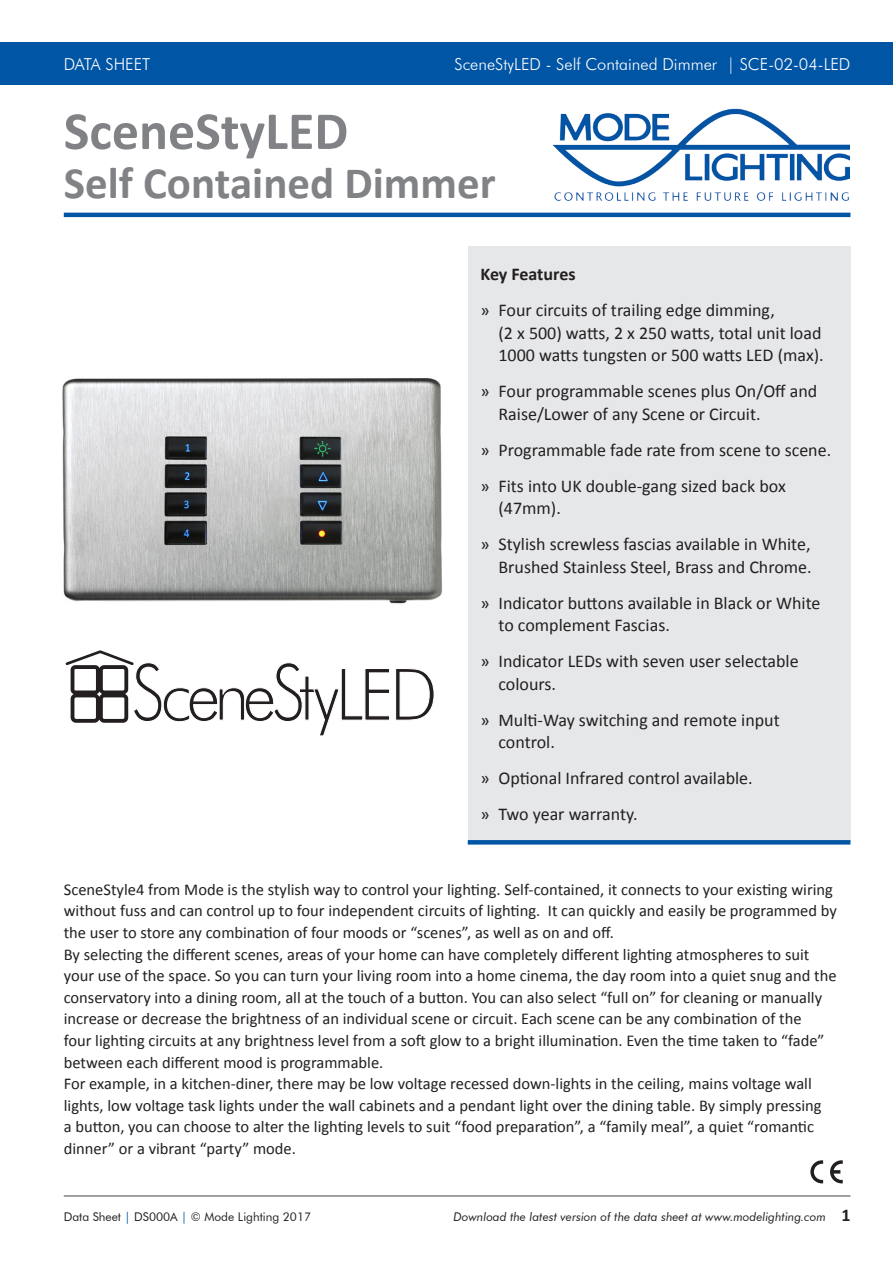
<style>
.page{position:relative;width:893px;height:1263px;background:#fff}
.page>*{position:absolute;margin:0;border:0;box-sizing:border-box;transform-origin:0 0}
.t1{font:700 54px "Calibri";color:#808285}
.t2{font:700 45px "Calibri";color:#808285}
.t3{font:18px/22.5px "Calibri";color:#231f20}
.Eco{font:700 18px "Calibri";letter-spacing:-.01em;color:#231f20}
.t4{font:16.5px/21.6px "Calibri";color:#231f20}
.t5{font:300 16.5px "Futura BT";color:#fff}
.t6{font:italic 12px "Futura BT";color:#231f20}
.t7{font:12px "Futura BT";color:#231f20}
.s1{color:#0155a5}
.s2{font-family:"Calibri";font-weight:700;font-style:normal;font-size:18px}
</style>
<div class="page">
<div style="left:0;top:43px;width:893px;height:42px;background:#0155a5"></div>
<hr style="left:64px;top:213px;width:786px;height:4px;background:#0155a5">
<hr style="left:64px;top:1195px;width:786px;height:2px;background:#808285">
<img style="left:553px;top:108px;width:297px;height:93px">
<img style="left:62px;top:378px;width:380px;height:226px">
<div style="left:468px;top:247px;width:382px;height:595px;background:#e6e7e9"></div>
<svg style="left:468px;top:840px;width:382px;height:4px;background:#0558a6"></svg>
<svg style="left:65px;top:650px;width:369px;height:86px"></svg>
<svg style="left:830px;top:1160px;width:13px;height:23px"></svg>
<svg style="left:810px;top:1160px;width:13px;height:23px"></svg>
<p class="t5" style="left:64px;top:54px;width:88px">DATA SHEET</p>
<p class="t5" style="left:455px;top:54px;width:397px">SceneStyLED - Self Contained Dimmer | SCE-02-04-LED</p>
<h1 class="t1" style="left:64px;top:96px;width:286px">SceneStyLED</h1>
<h2 class="t2" style="left:64px;top:155px;width:433px">Self Contained Dimmer</h2>
<p class="Eco" style="left:480px;top:263px;width:97px">Key Features</p>
<p class="t3" style="left:498px;top:299px;width:327px;text-indent:-18px">» Four circuits of trailing edge dimming,<br>(2 x 500) watts, 2 x 250 watts, total unit load<br>1000 watts tungsten or 500 watts LED (max).</p>
<p class="t3" style="left:498px;top:380px;width:320px;text-indent:-18px">» Four programmable scenes plus On/Off and<br>Raise/Lower of any Scene or Circuit.</p>
<p class="t3" style="left:480px;top:438px;width:352px">» Programmable fade rate from scene to scene.</p>
<p class="t3" style="left:498px;top:474px;width:289px;text-indent:-18px">» Fits into UK double-gang sized back box (47mm).</p>
<p class="t3" style="left:480px;top:533px;width:333px;text-align:right">» Stylish screwless fascias available in White,<br>Brushed Stainless Steel, Brass and Chrome.</p>
<p class="t3" style="left:498px;top:591px;width:324px;text-indent:-18px">» Indicator buttons available in Black or White to complement Fascias.</p>
<p class="t3" style="left:498px;top:650px;width:302px;text-indent:-18px">» Indicator LEDs with seven user selectable colours.</p>
<p class="t3" style="left:498px;top:708px;width:283px;text-indent:-18px">» Multi-Way switching and remote input control.</p>
<p class="t3" style="left:480px;top:767px;width:274px">» Optional Infrared control available.</p>
<p class="t3" style="left:480px;top:803px;width:159px">» Two year warranty.</p>
<p class="t4" style="left:64px;top:878px;width:775px">SceneStyle4 from Mode is the stylish way to control your lighting. Self-contained, it connects to your existing wiring without fuss and can control up to four independent circuits of lighting. It can quickly and easily be programmed by the user to store any combination of four moods or “scenes”, as well as on and off.</p>
<p class="t4" style="left:64px;top:943px;width:774px">By selecting the different scenes, areas of your home can have completely different lighting atmospheres to suit your use of the space. So you can turn your living room into a home cinema, the day room into a quiet snug and the conservatory into a dining room, all at the touch of a button. You can also select “full on” for cleaning or manually increase or decrease the brightness of an individual scene or circuit. Each scene can be any combination of the<br>four lighting circuits at any brightness level from a soft glow to a bright illumination. Even the time taken to “fade” between each different mood is programmable.</p>
<p class="t4" style="left:64px;top:1073px;width:759px">For example, in a kitchen-diner, there may be low voltage recessed down-lights in the ceiling, mains voltage wall lights, low voltage task lights under the wall cabinets and a pendant light over the dining table. By simply pressing a button, you can choose to alter the lighting levels to suit “food preparation”, a “family meal”, a quiet “romantic dinner” or a vibrant “party” mode.</p>
<p class="t7" style="left:64px;top:1209px;width:249px">Data Sheet <span class="s1">|</span> DS000A <span class="s1">|</span> © Mode Lighting 2017</p>
<p class="t6" style="left:453px;top:1209px;width:399px">Download the latest version of the data sheet at www.modelighting.com <span class="s2">1</span></p>
</div>
